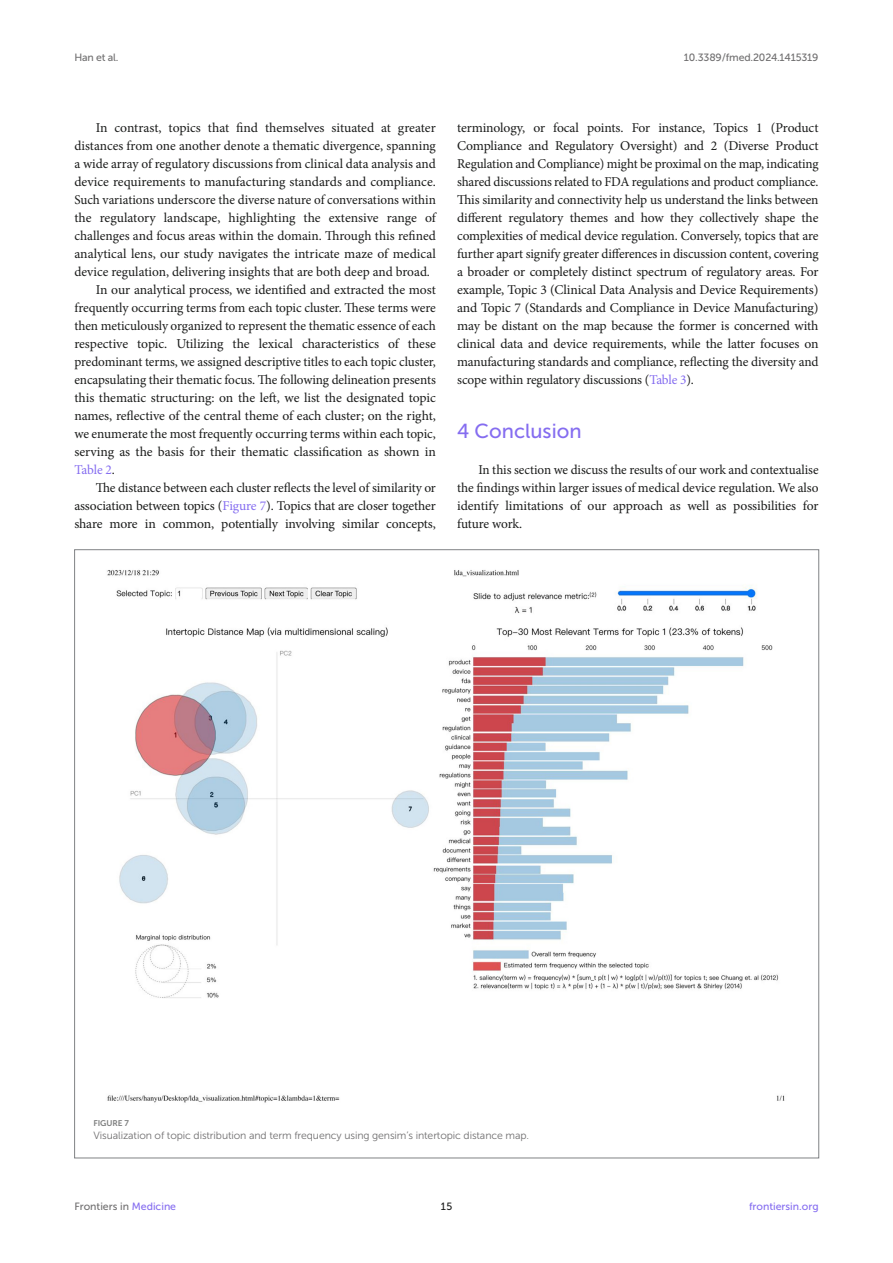
<style>
.page{position:relative;width:893px;height:1263px;background:#fff}
.page>*{position:absolute;margin:0;border:0;box-sizing:border-box;transform-origin:0 0}
.HEAD_1{font:20.25px "Museo Sans 500";color:#856df0}
.TEXT{font:13.5px/18px "Minion Pro";letter-spacing:-.01em;color:#1b1c1b;text-align:justify}
.TEXT_FLUSH{font:13.5px/18px "Minion Pro";letter-spacing:-.01em;color:#1b1c1b;text-align:justify}
.FIG_LEG{font:10.5px "Museo Sans 300";letter-spacing:-.01em;color:#706f70}
.t1{font:10.5px "Museo Sans 500";letter-spacing:-.015em;color:#706f70}
.t2{font:10.5px "Museo Sans 500";color:#856df0}
.t3{font:10.5px "Museo Sans 500";color:#1b1c1b}
.FIG_HD{font:8.25px "Museo Sans 700";letter-spacing:-.01em;color:#7e7f7f}
.s1{color:#856df0}
</style>
<div class="page">
<img style="left:107px;top:570px;width:678px;height:533px">
<p class="t1" style="left:74px;top:51px;width:46px">Han et al.</p>
<p class="t1" style="left:684px;top:51px;width:136px">10.3389/fmed.2024.1415319</p>
<p class="TEXT" style="left:74px;top:119px;width:363px;text-indent:21px">In contrast, topics that find themselves situated at greater distances from one another denote a thematic divergence, spanning a wide array of regulatory discussions from clinical data analysis and device requirements to manufacturing standards and compliance.<br>Such variations underscore the diverse nature of conversations within the regulatory landscape, highlighting the extensive range of challenges and focus areas within the domain. Through this refined analytical lens, our study navigates the intricate maze of medical device regulation, delivering insights that are both deep and broad.</p>
<p class="TEXT" style="left:74px;top:281px;width:363px;text-indent:21px">In our analytical process, we identified and extracted the most frequently occurring terms from each topic cluster. These terms were then meticulously organized to represent the thematic essence of each respective topic. Utilizing the lexical characteristics of these predominant terms, we assigned descriptive titles to each topic cluster, encapsulating their thematic focus. The following delineation presents this thematic structuring: on the left, we list the designated topic names, reflective of the central theme of each cluster; on the right, we enumerate the most frequently occurring terms within each topic, serving as the basis for their thematic classification as shown in <span class="s1">Table 2</span>.</p>
<p class="TEXT" style="left:74px;top:479px;width:363px;text-indent:21px">The distance between each cluster reflects the level of similarity or association between topics (<span class="s1">Figure 7</span>). Topics that are closer together share more in common, potentially involving similar concepts,</p>
<p class="TEXT" style="left:457px;top:119px;width:363px">terminology, or focal points. For instance, Topics 1 (Product Compliance and Regulatory Oversight) and 2 (Diverse Product Regulation and Compliance) might be proximal on the map, indicating shared discussions related to FDA regulations and product compliance.<br>This similarity and connectivity help us understand the links between different regulatory themes and how they collectively shape the complexities of medical device regulation. Conversely, topics that are further apart signify greater differences in discussion content, covering a broader or completely distinct spectrum of regulatory areas. For example, Topic 3 (Clinical Data Analysis and Device Requirements) and Topic 7 (Standards and Compliance in Device Manufacturing) may be distant on the map because the former is concerned with clinical data and device requirements, while the latter focuses on manufacturing standards and compliance, reflecting the diversity and scope within regulatory discussions (<span class="s1">Table 3</span>).</p>
<p class="HEAD_1" style="left:457px;top:420px;width:126px">4 Conclusion</p>
<p class="TEXT_FLUSH" style="left:457px;top:461px;width:363px;text-indent:21px">In this section we discuss the results of our work and contextualise the findings within larger issues of medical device regulation. We also identify limitations of our approach as well as possibilities for future work.</p>
<p class="FIG_HD" style="left:94px;top:1118px;width:37px">FIGURE 7</p>
<p class="FIG_LEG" style="left:94px;top:1130px;width:437px">Visualization of topic distribution and term frequency using gensim’s intertopic distance map.</p>
<p class="t1" style="left:74px;top:1200px;width:103px">Frontiers in <span class="s1">Medicine</span></p>
<p class="t3" style="left:441px;top:1200px;width:13px">15</p>
<p class="t2" style="left:749px;top:1200px;width:71px">frontiersin.org</p>
</div>
